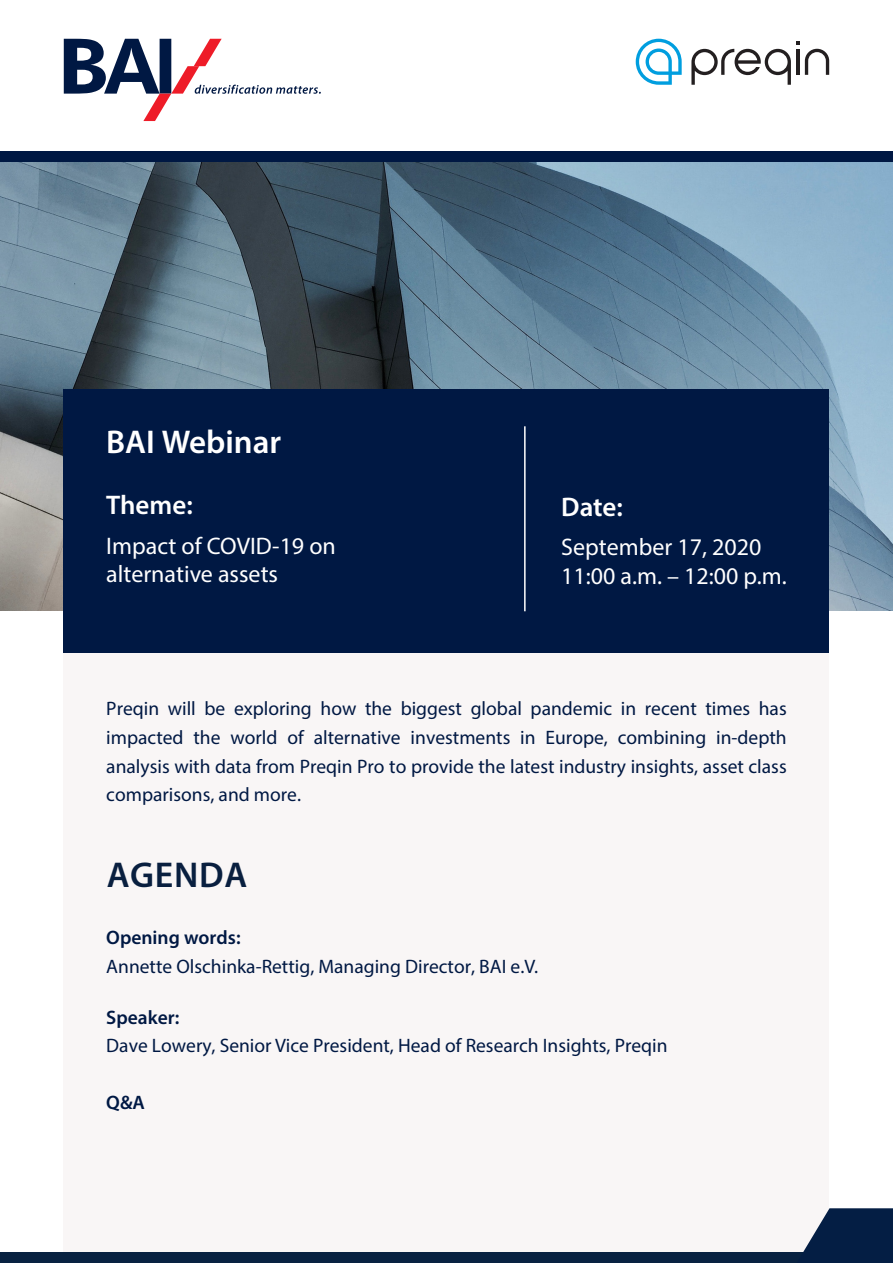
<style>
.page{position:relative;width:893px;height:1263px;background:#fff}
.page>*{position:absolute;margin:0;border:0;box-sizing:border-box;transform-origin:0 0}
.t1{font:600 36px "Myriad Pro";letter-spacing:.02em;color:#091f3f}
.t2{font:600 33px "Myriad Pro";color:#fff}
.t3{font:600 27px "Myriad Pro";color:#fff}
.t4{font:24px/28.8px "Myriad Pro";color:#fff}
.t5{font:19.5px/28.5px "Myriad Pro";color:#001843}
.t6{font:600 19.5px "Myriad Pro";color:#001843}
.s1{font-weight:600}
</style>
<div class="page">
<div style="left:64px;top:652px;width:765px;height:611px;background:#f9f6f6"></div>
<div style="left:0;top:1252px;width:893px;height:10px;background:#082241"></div>
<svg style="left:771px;top:1208px;width:122px;height:55px"></svg>
<img style="left:1px;top:162px;width:892px;height:448px">
<div style="left:0;top:151px;width:893px;height:11px;background:#001843"></div>
<div style="left:64px;top:389px;width:765px;height:263px;background:#001843"></div>
<svg style="left:64px;top:39px;width:257px;height:82px"></svg>
<hr style="left:524px;top:426px;width:2px;height:185px;background:#fff">
<svg style="left:636px;top:39px;width:46px;height:46px"></svg>
<hr style="left:796px;top:49px;width:4px;height:26px;background:#231f20">
<svg style="left:805px;top:49px;width:24px;height:26px"></svg>
<svg style="left:691px;top:41px;width:108px;height:44px"></svg>
<p class="t2" style="left:106px;top:421px;width:176px">BAI Webinar</p>
<p class="t3" style="left:106px;top:488px;width:88px">Theme:</p>
<p class="t4" style="left:106px;top:531px;width:231px">Impact of COVID-19 on alternative assets</p>
<p class="t3" style="left:561px;top:489px;width:63px">Date:</p>
<p class="t4" style="left:561px;top:532px;width:227px">September 17, 2020<br>11:00 a.m. – 12:00 p.m.</p>
<p class="t5" style="left:106px;top:694px;width:682px;text-align:justify">Preqin will be exploring how the biggest global pandemic in recent times has impacted the world of alternative investments in Europe, combining in-depth analysis with data from Preqin Pro to provide the latest industry insights, asset class comparisons, and more.</p>
<p class="t1" style="left:107px;top:852px;width:142px">AGENDA</p>
<p class="t5" style="left:106px;top:923px;width:433px"><span class="s1">Opening words:<br></span>Annette Olschinka-Rettig, Managing Director, BAI e.V.</p>
<p class="t5" style="left:106px;top:1003px;width:563px"><span class="s1">Speaker:<br></span>Dave Lowery, Senior Vice President, Head of Research Insights, Preqin</p>
<p class="t6" style="left:106px;top:1090px;width:40px">Q&amp;A</p>
</div>
